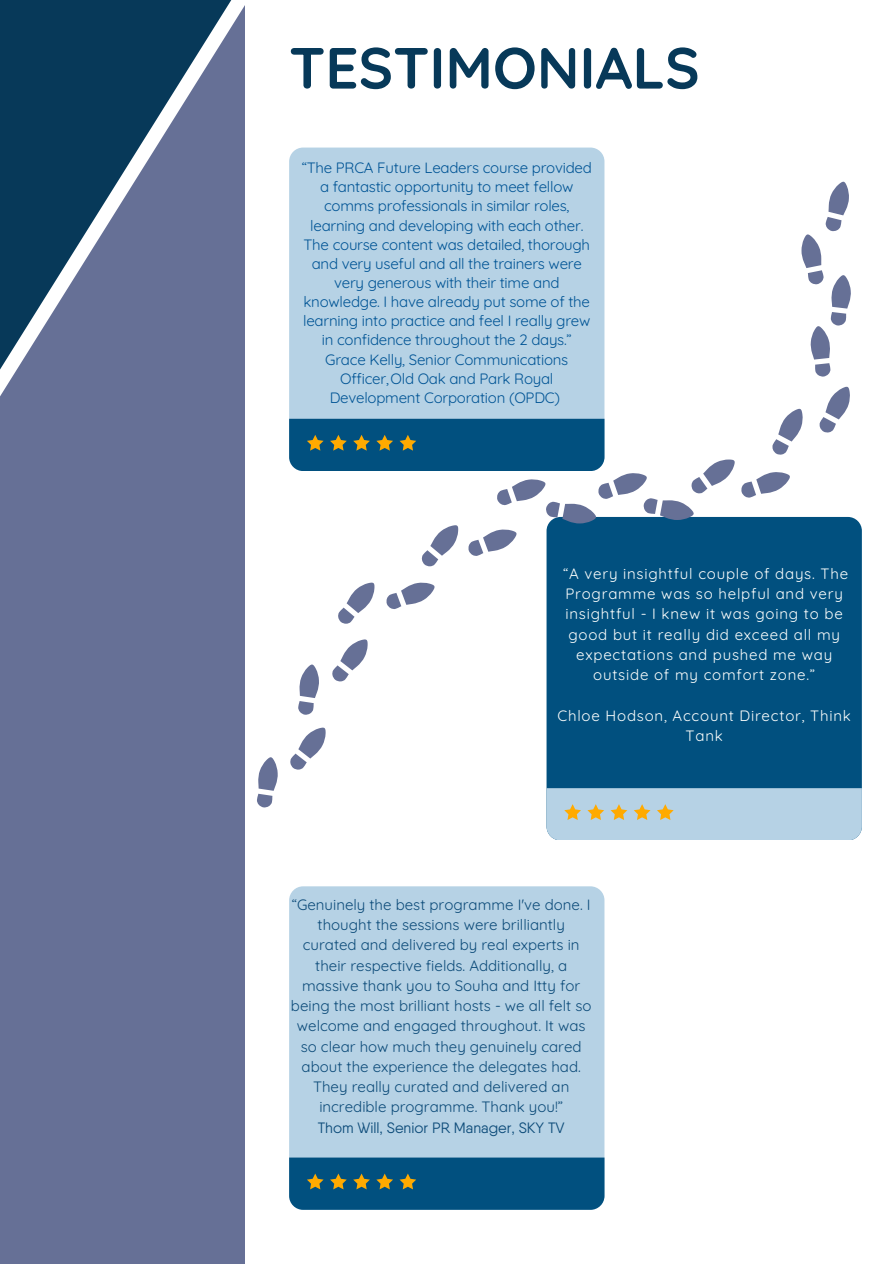
<style>
.page{position:relative;width:894px;height:1264px;background:#fff}
.page>*{position:absolute;margin:0;border:0;box-sizing:border-box;transform-origin:0 0}
.t1{font:700 57.9px "Quicksand";color:#073959}
.t2{font:15px/19.2px "Quicksand";letter-spacing:-.015em;color:#005495;text-align:center}
.t3{font:15px/20.2px "Quicksand";color:#0c4b79;text-align:center}
.t4{font:15px/20.2px "Quicksand";letter-spacing:.05em;color:#fcfefd;text-align:center}
.t5{font:15px "Qanelas";color:#0c4b79}
</style>
<div class="page">
<div style="left:0;top:0;width:245px;height:1263px;background:#667096"></div>
<svg style="left:0;top:0;width:245px;height:396px"></svg>
<div style="left:289px;top:147px;width:315px;height:323px;background:#b6d2e5;border-radius:14px"></div>
<div style="left:546px;top:517px;width:315px;height:323px;background:#01507f;border-radius:14px"></div>
<div style="left:546px;top:788px;width:315px;height:52px;background:#b6d2e5"></div>
<div style="left:289px;top:886px;width:315px;height:323px;background:#b6d2e5;border-radius:14px"></div>
<svg style="left:289px;top:1157px;width:315px;height:52px;background:#0c557c"></svg>
<svg style="left:257px;top:757px;width:21px;height:50px"></svg>
<svg style="left:290px;top:727px;width:35px;height:42px"></svg>
<svg style="left:298px;top:664px;width:21px;height:51px"></svg>
<svg style="left:332px;top:639px;width:35px;height:42px"></svg>
<svg style="left:338px;top:582px;width:36px;height:41px"></svg>
<svg style="left:386px;top:582px;width:49px;height:27px"></svg>
<svg style="left:289px;top:419px;width:445px;height:147px"></svg>
<svg style="left:741px;top:472px;width:49px;height:26px"></svg>
<svg style="left:772px;top:408px;width:30px;height:47px"></svg>
<svg style="left:819px;top:386px;width:30px;height:46px"></svg>
<svg style="left:801px;top:181px;width:49px;height:196px"></svg>
<p class="t1" style="left:289px;top:31px;width:412px">TESTIMONIALS</p>
<p class="t2" style="left:301px;top:158px;width:291px">“The PRCA Future Leaders course provided a fantastic opportunity to meet fellow comms professionals in similar roles, learning and developing with each other.<br>The course content was detailed, thorough and very useful and all the trainers were very generous with their time and knowledge. I have already put some of the learning into practice and feel I really grew in confidence throughout the 2 days.”</p>
<h1 class="t2" style="left:325px;top:349px;width:244px">Grace Kelly, Senior Communications<br>Officer,Old Oak and Park Royal<br>Development Corporation (OPDC)</h1>
<p class="t4" style="left:563px;top:563px;width:286px">“A very insightful couple of days. The Programme was so helpful and very insightful - I knew it was going to be good but it really did exceed all my expectations and pushed me way outside of my comfort zone.”</p>
<p class="t4" style="left:557px;top:704px;width:295px">Chloe Hodson, Account Director, Think<br>Tank</p>
<p class="t3" style="left:291px;top:894px;width:302px">“Genuinely the best programme I've done. I thought the sessions were brilliantly curated and delivered by real experts in their respective fields. Additionally, a massive thank you to Souha and Itty for being the most brilliant hosts - we all felt so welcome and engaged throughout. It was so clear how much they genuinely cared about the experience the delegates had.<br>They really curated and delivered an incredible programme. Thank you!”</p>
<p class="t5" style="left:318px;top:1118px;width:248px">Thom Will, Senior PR Manager, SKY TV</p>
</div>
